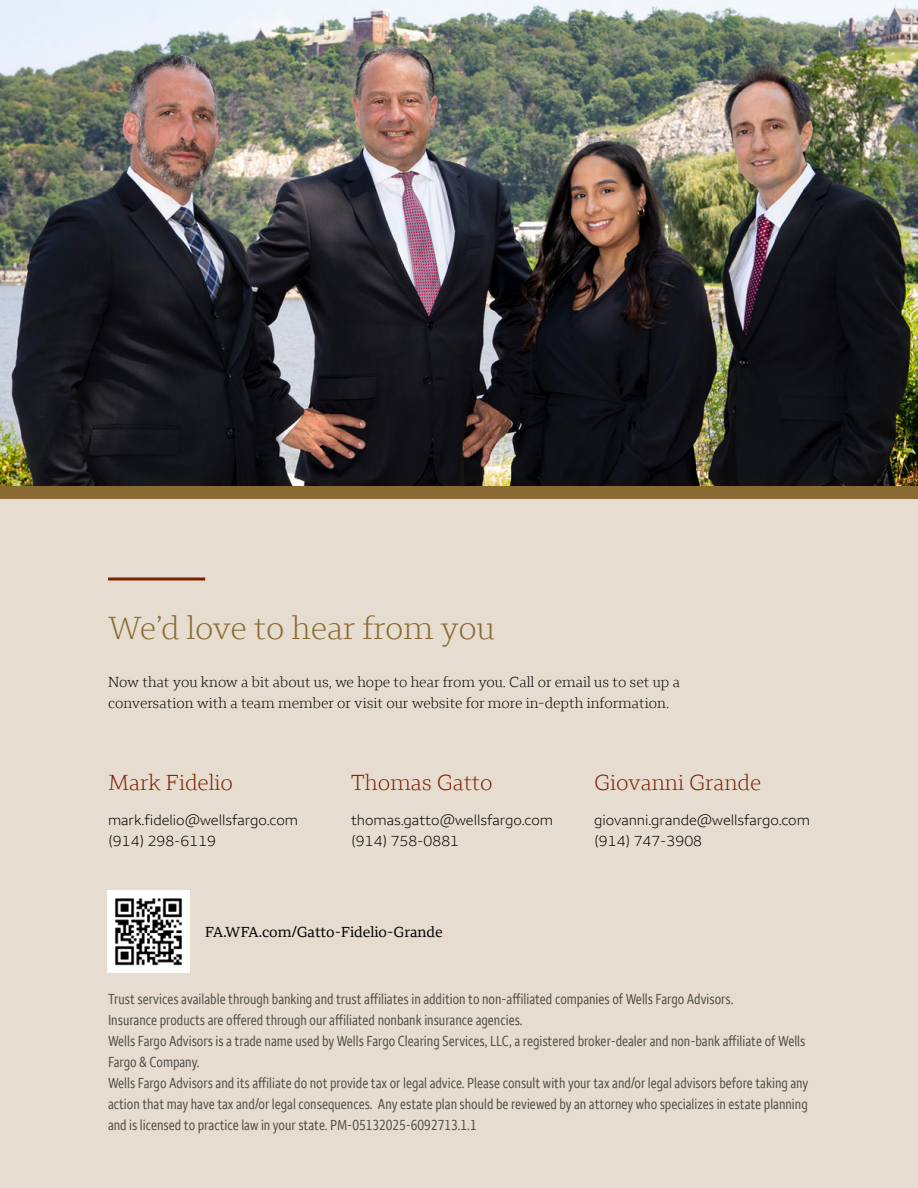
<style>
.page{position:relative;width:918px;height:1188px;background:#fff}
.page>*{position:absolute;margin:0;border:0;box-sizing:border-box;transform-origin:0 0}
.t1{font:300 33px "Wells Fargo Serif";color:#896a33}
.B2{font:300 22.5px "Wells Fargo Serif";color:#7c2100}
.B2-2{font:condensed 15px/21px "Wells Fargo Sans";color:#4d4c47}
.B2-3{font:300 15px/21px "Wells Fargo Serif";color:#000}
.B2-4{font:300 15px/21px "Wells Fargo Sans";color:#000}
.B2-5{font:15px "Wells Fargo Serif";color:#000}
</style>
<div class="page">
<img style="left:0;top:0;width:918px;height:486px">
<div style="left:0;top:486px;width:918px;height:702px;background:#e6ddd0"></div>
<hr style="left:108px;top:578px;width:97px;height:2px;background:#7c2100">
<div style="left:0;top:486px;width:918px;height:13px;background:#896a33"></div>
<img style="left:107px;top:891px;width:82px;height:82px">
<h1 class="t1" style="left:108px;top:608px;width:388px">We’d love to hear from you</h1>
<p class="B2-3" style="left:108px;top:671px;width:574px">Now that you know a bit about us, we hope to hear from you. Call or email us to set up a conversation with a team member or visit our website for more in-depth information.</p>
<p class="B2" style="left:108px;top:769px;width:126px">Mark Fidelio</p>
<p class="B2-4" style="left:108px;top:809px;width:192px">mark.fidelio@wellsfargo.com (914) 298-6119</p>
<p class="B2" style="left:351px;top:769px;width:143px">Thomas Gatto</p>
<p class="B2-4" style="left:351px;top:809px;width:204px">thomas.gatto@wellsfargo.com (914) 758-0881</p>
<p class="B2-5" style="left:205px;top:923px;width:239px">FA.WFA.com/Gatto-Fidelio-Grande</p>
<p class="B2" style="left:594px;top:769px;width:169px">Giovanni Grande</p>
<p class="B2-4" style="left:594px;top:809px;width:217px">giovanni.grande@wellsfargo.com (914) 747-3908</p>
<p class="B2-2" style="left:108px;top:988px;width:702px">Trust services available through banking and trust affiliates in addition to non-affiliated companies of Wells Fargo Advisors.<br>Insurance products are offered through our affiliated nonbank insurance agencies.<br>Wells Fargo Advisors is a trade name used by Wells Fargo Clearing Services, LLC, a registered broker-dealer and non-bank affiliate of Wells Fargo &amp; Company.<br>Wells Fargo Advisors and its affiliate do not provide tax or legal advice. Please consult with your tax and/or legal advisors before taking any action that may have tax and/or legal consequences. Any estate plan should be reviewed by an attorney who specializes in estate planning and is licensed to practice law in your state. PM-05132025-6092713.1.1</p>
</div>
